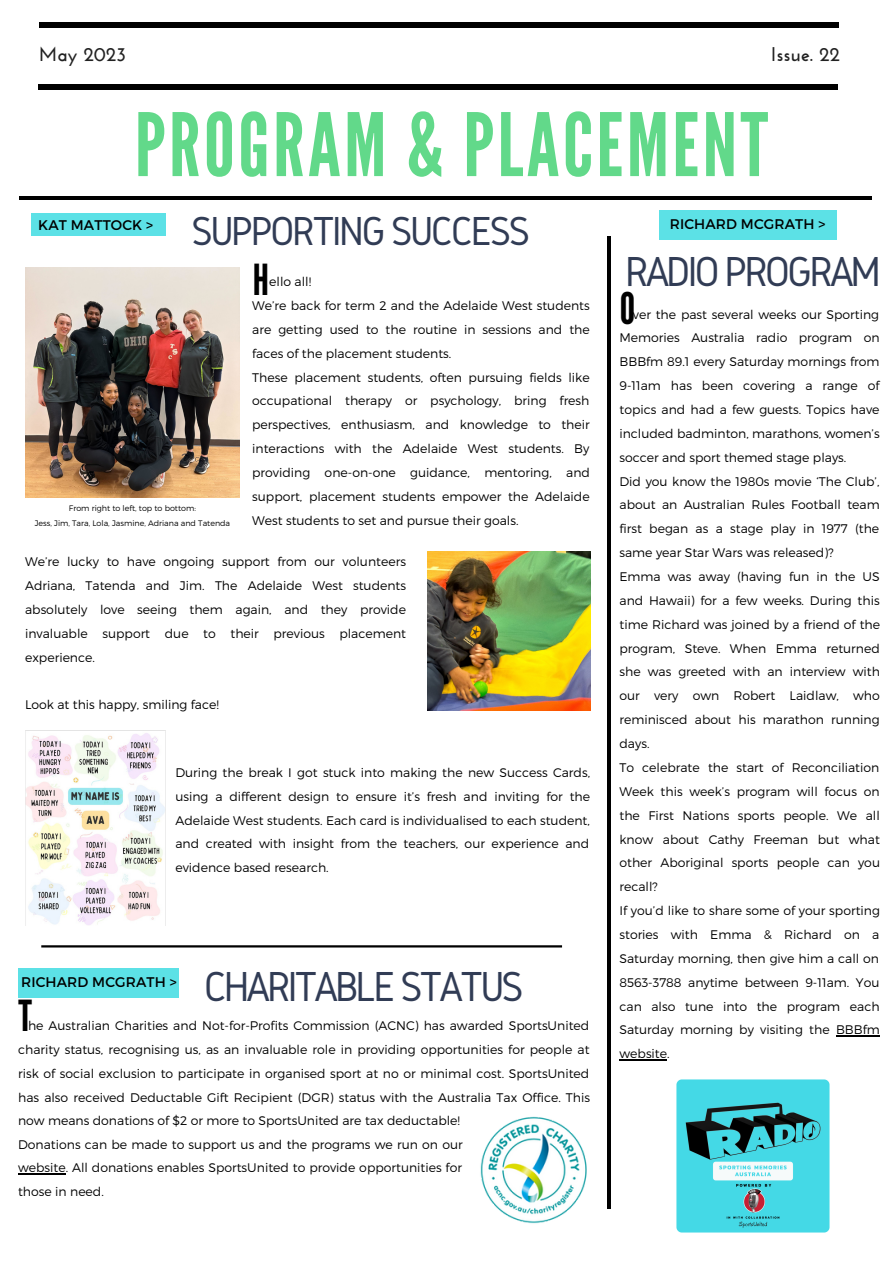
<style>
.page{position:relative;width:893px;height:1264px;background:#fff}
.page>*{position:absolute;margin:0;border:0;box-sizing:border-box;transform-origin:0 0}
.t1{font:87.15px "League Gothic";letter-spacing:.04em;color:#62d98a}
.t2{font:43.5px "Gidole";letter-spacing:-.07em;color:#313c55}
.t3{font:43.5px "League Gothic";color:#000}
.t4{font:42.6px "League Gothic";color:#000}
.t5{font:42px "Gidole";letter-spacing:-.06em;color:#313c55}
.t6{font:700 19.8px "Josefin Sans";color:#222}
.t7{font:13.95px "Montserrat";letter-spacing:.01em;color:#000}
.t8{font:300 12.45px/23.9px "Montserrat";color:#000;text-align:justify}
.t9{font:300 7.95px "Montserrat";color:#000}
</style>
<div class="page">
<div style="left:39px;top:22px;width:799px;height:5px;background:#000"></div>
<div style="left:38px;top:84px;width:800px;height:5px;background:#000"></div>
<hr style="left:20px;top:197px;width:851px;height:3px;background:#000">
<hr style="left:607px;top:237px;width:3px;height:971px;background:#000">
<div style="left:659px;top:210px;width:178px;height:30px;background:#5ce1e6"></div>
<div style="left:31px;top:213px;width:134px;height:23px;background:#5ce1e6"></div>
<img style="left:25px;top:267px;width:215px;height:230px">
<img style="left:676px;top:1079px;width:154px;height:154px">
<hr style="left:41px;top:945px;width:521px;height:2px;background:#000">
<div style="left:18px;top:967px;width:160px;height:30px;background:#5ce1e6"></div>
<img style="left:480px;top:1116px;width:107px;height:108px">
<img style="left:25px;top:730px;width:141px;height:195px">
<img style="left:427px;top:551px;width:163px;height:159px">
<hr style="left:836px;top:1035px;width:43px;height:1px;background:#000">
<hr style="left:619px;top:1059px;width:48px;height:1px;background:#000">
<hr style="left:18px;top:1173px;width:48px;height:1px;background:#000">
<p class="t6" style="left:39px;top:46px;width:89px">May 2023</p>
<p class="t6" style="left:770px;top:46px;width:70px">Issue. 22</p>
<p class="t1" style="left:135px;top:95px;width:634px">PROGRAM &amp; PLACEMENT</p>
<p class="t5" style="left:191px;top:208px;width:340px">SUPPORTING SUCCESS</p>
<p class="t4" style="left:253px;top:255px;width:18px">H</p>
<p class="t7" style="left:38px;top:216px;width:116px">KAT MATTOCK &gt;</p>
<p class="t8" style="left:269px;top:269px;width:43px">ello all!</p>
<p class="t8" style="left:252px;top:293px;width:339px">We’re back for term 2 and the Adelaide West students are getting used to the routine in sessions and the faces of the placement students.</p>
<p class="t8" style="left:252px;top:364px;width:339px">These placement students, often pursuing fields like occupational therapy or psychology, bring fresh perspectives, enthusiasm, and knowledge to their interactions with the Adelaide West students. By providing one-on-one guidance, mentoring, and support, placement students empower the Adelaide West students to set and pursue their goals.</p>
<p class="t9" style="left:69px;top:502px;width:128px">From right to left, top to bottom:</p>
<p class="t9" style="left:35px;top:518px;width:197px">Jess, Jim, Tara, Lola, Jasmine, Adriana and Tatenda</p>
<p class="t8" style="left:25px;top:549px;width:382px">We’re lucky to have ongoing support from our volunteers Adriana, Tatenda and Jim. The Adelaide West students absolutely love seeing them again, and they provide invaluable support due to their previous placement experience.</p>
<p class="t8" style="left:25px;top:692px;width:195px">Look at this happy, smiling face!</p>
<p class="t8" style="left:175px;top:760px;width:416px">During the break I got stuck into making the new Success Cards, using a different design to ensure it’s fresh and inviting for the Adelaide West students. Each card is individualised to each student, and created with insight from the teachers, our experience and evidence based research.</p>
<p class="t7" style="left:21px;top:973px;width:157px">RICHARD MCGRATH &gt;</p>
<p class="t2" style="left:204px;top:962px;width:321px">CHARITABLE STATUS</p>
<p class="t8" style="left:18px;top:1013px;width:573px;text-indent:10px">he Australian Charities and Not-for-Profits Commission (ACNC) has awarded SportsUnited charity status, recognising us, as an invaluable role in providing opportunities for people at risk of social exclusion to participate in organised sport at no or minimal cost. SportsUnited has also received Deductable Gift Recipient (DGR) status with the Australia Tax Office. This now means donations of $2 or more to SportsUnited are tax deductable!</p>
<p class="t4" style="left:19px;top:991px;width:15px">T</p>
<p class="t8" style="left:18px;top:1131px;width:446px">Donations can be made to support us and the programs we run on our website. All donations enables SportsUnited to provide opportunities for those in need.</p>
<p class="t7" style="left:669px;top:215px;width:157px">RICHARD MCGRATH &gt;</p>
<p class="t2" style="left:625px;top:248px;width:257px">RADIO PROGRAM</p>
<p class="t3" style="left:620px;top:283px;width:17px">O</p>
<p class="t8" style="left:619px;top:301px;width:262px;text-indent:13px">ver the past several weeks our Sporting Memories Australia radio program on BBBfm 89.1 every Saturday mornings from 9-11am has been covering a range of topics and had a few guests. Topics have included badminton, marathons, women’s soccer and sport themed stage plays.</p>
<p class="t8" style="left:619px;top:468px;width:262px">Did you know the 1980s movie ‘The Club’, about an Australian Rules Football team first began as a stage play in 1977 (the same year Star Wars was released)?</p>
<p class="t8" style="left:619px;top:564px;width:262px">Emma was away (having fun in the US and Hawaii) for a few weeks. During this time Richard was joined by a friend of the program, Steve. When Emma returned she was greeted with an interview with our very own Robert Laidlaw, who reminisced about his marathon running days.</p>
<p class="t8" style="left:619px;top:755px;width:262px">To celebrate the start of Reconciliation Week this week’s program will focus on the First Nations sports people. We all know about Cathy Freeman but what other Aboriginal sports people can you recall?</p>
<p class="t8" style="left:619px;top:898px;width:262px">If you’d like to share some of your sporting stories with Emma &amp; Richard on a Saturday morning, then give him a call on 8563-3788 anytime between 9-11am. You can also tune into the program each Saturday morning by visiting the BBBfm website.</p>
</div>
